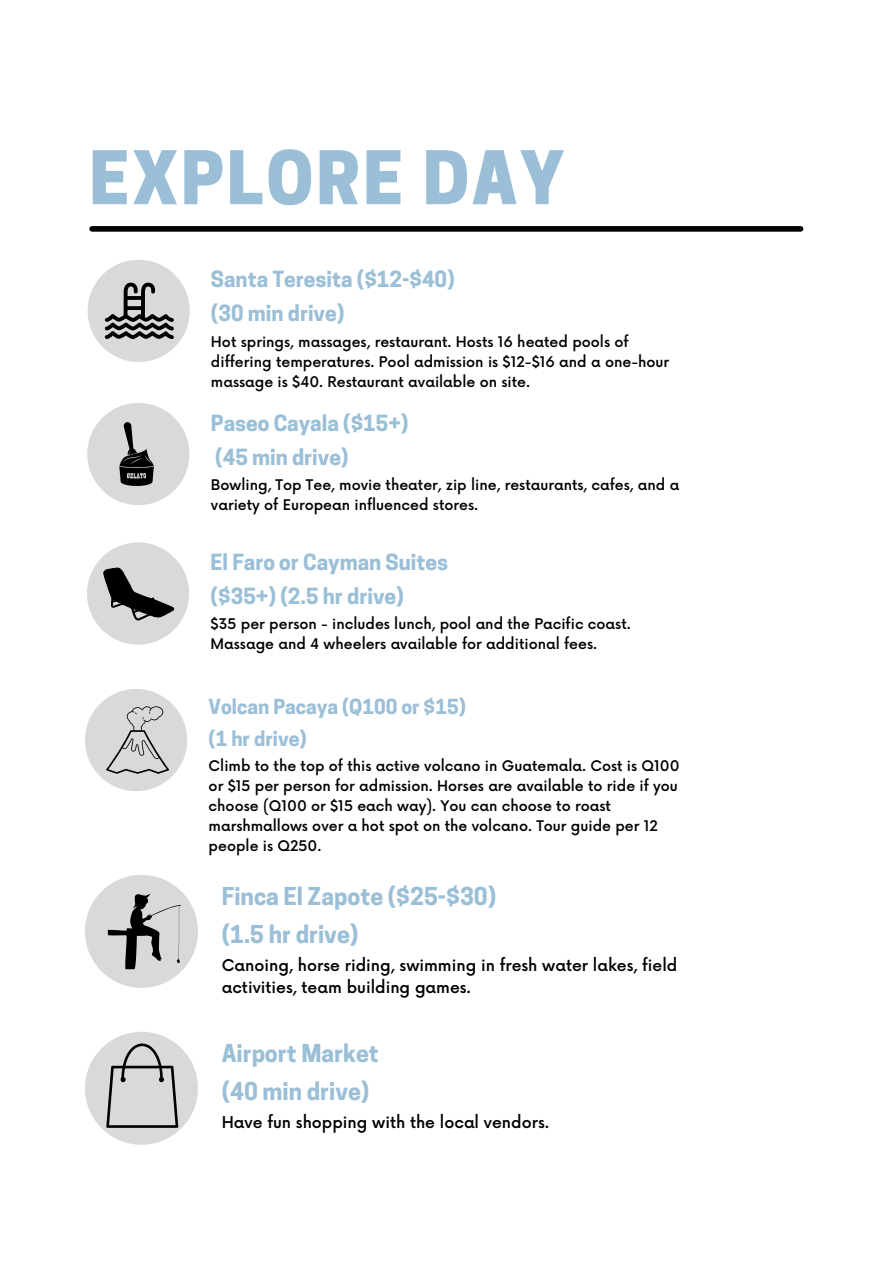
<style>
.page{position:relative;width:893px;height:1264px;background:#fff}
.page>*{position:absolute;margin:0;border:0;box-sizing:border-box;transform-origin:0 0}
.t1{font:800 69.3px "Cooper Hewitt";letter-spacing:.04em;color:#9abfd7}
.t2{font:700 23.1px "Cooper Hewitt";color:#9abfd7}
.t3{font:700 21px "Cooper Hewitt";color:#9abfd7}
.t4{font:700 19.5px "Cooper Hewitt";color:#9abfd7}
.t5{font:500 15.75px/22px "Now";color:#010101}
.t6{font:500 14.25px/20px "Now";color:#010101}
</style>
<div class="page">
<div style="left:92px;top:226px;width:708px;height:6px;background:#010101"></div>
<div style="left:87px;top:403px;width:102px;height:102px;background:#d9d9d9;border-radius:50%"></div>
<div style="left:88px;top:260px;width:102px;height:102px;background:#d9d9d9;border-radius:50%"></div>
<div style="left:87px;top:542px;width:102px;height:102px;background:#d9d9d9;border-radius:50%"></div>
<svg style="left:105px;top:283px;width:69px;height:56px"></svg>
<svg style="left:103px;top:568px;width:71px;height:52px"></svg>
<svg style="left:119px;top:422px;width:35px;height:64px"></svg>
<div style="left:85px;top:689px;width:102px;height:102px;background:#d9d9d9;border-radius:50%"></div>
<svg style="left:106px;top:706px;width:63px;height:67px"></svg>
<div style="left:85px;top:874px;width:113px;height:113px;background:#d9d9d9;border-radius:50%"></div>
<svg style="left:108px;top:894px;width:73px;height:75px"></svg>
<div style="left:85px;top:1031px;width:113px;height:113px;background:#d9d9d9;border-radius:50%"></div>
<svg style="left:106px;top:1043px;width:72px;height:84px"></svg>
<p class="t1" style="left:89px;top:152px;width:476px">EXPLORE DAY</p>
<p class="t3" style="left:211px;top:271px;width:245px">Santa Teresita ($12-$40)</p>
<p class="t3" style="left:211px;top:306px;width:135px">(30 min drive)</p>
<p class="t6" style="left:211px;top:332px;width:459px">Hot springs, massages, restaurant. Hosts 16 heated pools of differing temperatures. Pool admission is $12-$16 and a one-hour massage is $40. Restaurant available on site.</p>
<p class="t3" style="left:211px;top:415px;width:199px">Paseo Cayala ($15+)</p>
<p class="t3" style="left:215px;top:449px;width:135px">(45 min drive)</p>
<p class="t6" style="left:211px;top:475px;width:470px">Bowling, Top Tee, movie theater, zip line, restaurants, cafes, and a variety of European influenced stores.</p>
<p class="t3" style="left:211px;top:554px;width:239px">El Faro or Cayman Suites</p>
<p class="t3" style="left:211px;top:588px;width:195px">($35+) (2.5 hr drive)</p>
<p class="t6" style="left:211px;top:615px;width:421px">$35 per person - includes lunch, pool and the Pacific coast.<br>Massage and 4 wheelers available for additional fees.</p>
<p class="t4" style="left:209px;top:699px;width:259px">Volcan Pacaya (Q100 or $15)</p>
<p class="t4" style="left:209px;top:731px;width:100px">(1 hr drive)</p>
<p class="t6" style="left:209px;top:757px;width:472px">Climb to the top of this active volcano in Guatemala. Cost is Q100 or $15 per person for admission. Horses are available to ride if you choose (Q100 or $15 each way). You can choose to roast marshmallows over a hot spot on the volcano. Tour guide per 12 people is Q250.</p>
<p class="t2" style="left:222px;top:888px;width:276px">Finca El Zapote ($25-$30)</p>
<p class="t2" style="left:222px;top:925px;width:138px">(1.5 hr drive)</p>
<p class="t5" style="left:222px;top:955px;width:457px">Canoing, horse riding, swimming in fresh water lakes, field activities, team building games.</p>
<p class="t2" style="left:222px;top:1044px;width:159px">Airport Market</p>
<p class="t2" style="left:222px;top:1082px;width:149px">(40 min drive)</p>
<p class="t5" style="left:222px;top:1112px;width:329px">Have fun shopping with the local vendors.</p>
</div>
